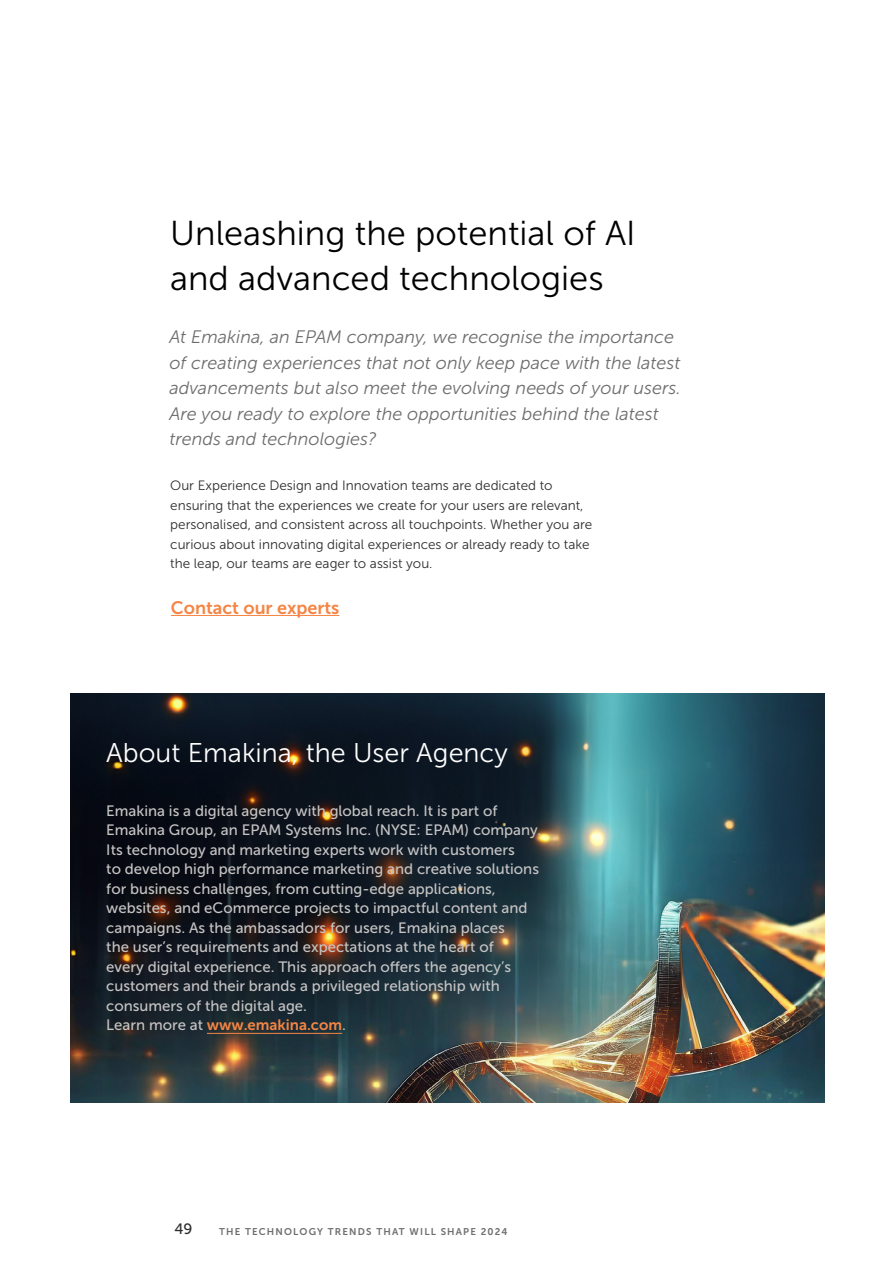
<style>
.page{position:relative;width:893px;height:1263px;background:#fff}
.page>*{position:absolute;margin:0;border:0;box-sizing:border-box;transform-origin:0 0}
.t1{font:34.5px/45px "Museo Sans 300";color:#000}
.t2{font:27px "Museo Sans 300";color:#fff}
.t3{font:italic 18px/25.5px "Museo Sans 300";color:#6d6d6d}
.t4{font:18px "Museo Sans 700";color:#f58544}
.t5{font:15px/19.5px "Museo Sans 500";color:#c6c4c4}
.t6{font:15px "Museo Sans 700";color:#f58544}
.t7{font:15px "Museo Sans 500";color:#2e2e2e}
.t8{font:13.5px/19.5px "Museo Sans 300";color:#2e2e2e}
.t9{font:9.75px "Museo Sans 700";letter-spacing:.12em;color:#6d6d6d}
.s1{font-family:"Museo Sans 500";color:#c6c4c4}
</style>
<div class="page">
<hr style="left:171px;top:615px;width:168px;height:1px;background:#f58544">
<img style="left:70px;top:693px;width:755px;height:409px">
<hr style="left:207px;top:1033px;width:135px;height:1px;background:#f58544">
<h1 class="t1" style="left:170px;top:211px;width:467px">Unleashing the potential of AI and advanced technologies</h1>
<p class="t3" style="left:169px;top:324px;width:513px">At Emakina, an EPAM company, we recognise the importance of creating experiences that not only keep pace with the latest advancements but also meet the evolving needs of your users.<br>Are you ready to explore the opportunities behind the latest trends and technologies?</p>
<p class="t8" style="left:170px;top:476px;width:424px">Our Experience Design and Innovation teams are dedicated to ensuring that the experiences we create for your users are relevant, personalised, and consistent across all touchpoints. Whether you are curious about innovating digital experiences or already ready to take the leap, our teams are eager to assist you.</p>
<p class="t4" style="left:171px;top:597px;width:170px">Contact our experts</p>
<h2 class="t2" style="left:106px;top:738px;width:403px">About Emakina, the User Agency</h2>
<p class="t5" style="left:106px;top:801px;width:437px">Emakina is a digital agency with global reach. It is part of Emakina Group, an EPAM Systems Inc. (NYSE: EPAM) company.<br>Its technology and marketing experts work with customers<br>to develop high performance marketing and creative solutions for business challenges, from cutting-edge applications, websites, and eCommerce projects to impactful content and campaigns. As the ambassadors for users, Emakina places<br>the user’s requirements and expectations at the heart of<br>every digital experience. This approach offers the agency’s customers and their brands a privileged relationship with consumers of the digital age.</p>
<p class="t6" style="left:106px;top:1017px;width:241px"><span class="s1">Learn more at</span> www.emakina.com<span class="s1">.</span></p>
<p class="t7" style="left:174px;top:1221px;width:20px">49</p>
<p class="t9" style="left:219px;top:1226px;width:290px">THE TECHNOLOGY TRENDS THAT WILL SHAPE 2024</p>
</div>
